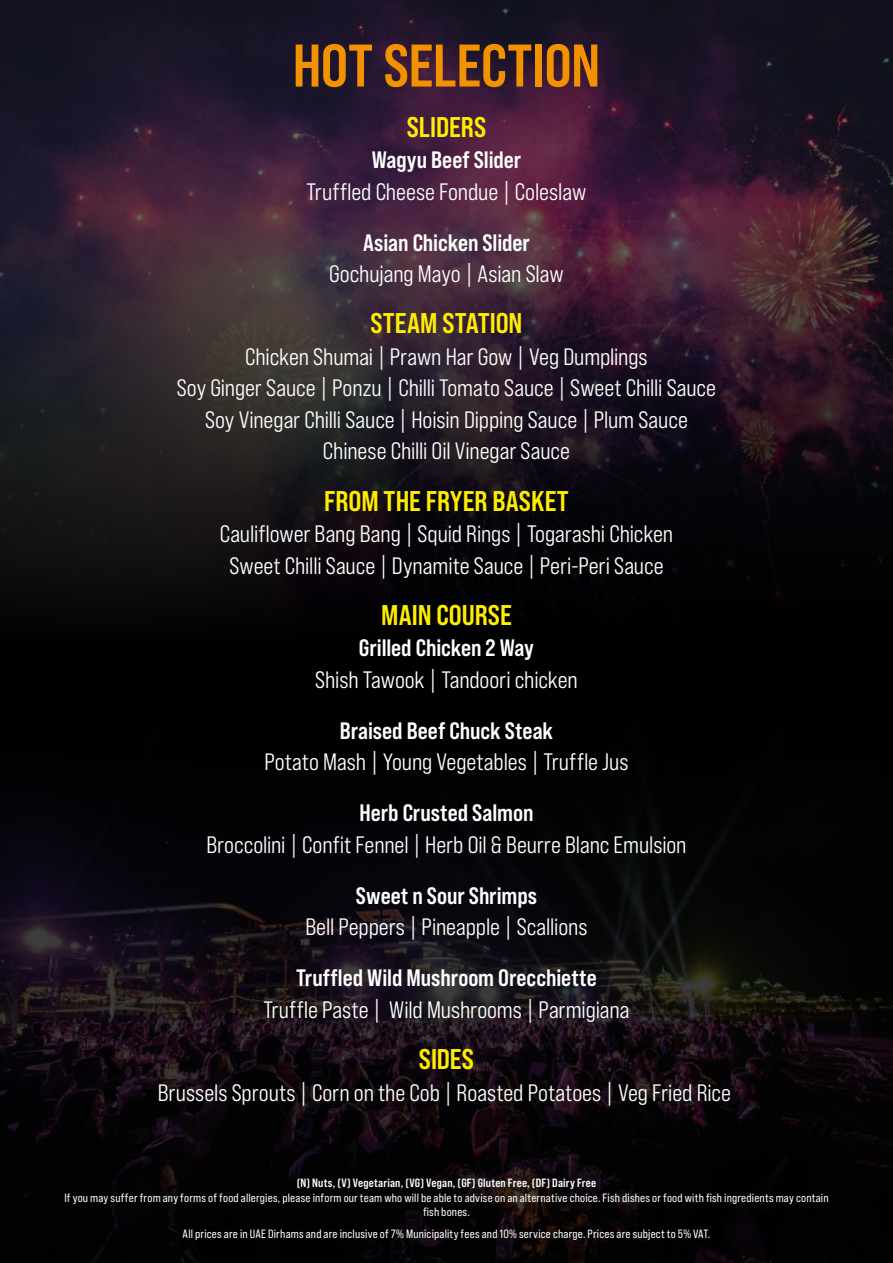
<style>
.page{position:relative;width:893px;height:1263px;background:#fff}
.page>*{position:absolute;margin:0;border:0;box-sizing:border-box;transform-origin:0 0}
.t1{font:60px "Bebas Neue Pro Sm E Bd";letter-spacing:-.005em;color:#f39200}
.t2{font:28.5px "Bebas Neue Pro Sm E Bd";color:#ffed00}
.t3{font:23.7px/31.5px "Bebas Neue Pro Sm E Md";letter-spacing:-.005em;color:#fff;text-align:center}
.t4{font:23.7px "Bebas Neue Pro Sm E Bd";letter-spacing:-.005em;color:#fff}
.t5{font:12px/14.4px "Bebas Neue Pro Sm E Rg";letter-spacing:.015em;color:#fff;text-align:center}
.t6{font:12px "Bebas Neue Pro Sm E Bd";letter-spacing:.015em;color:#fff}
</style>
<div class="page">
<img style="left:0;top:870px;width:893px;height:393px">
<div style="left:0;top:657px;width:893px;height:213px;background:#020102"></div>
<img style="left:0;top:0;width:893px;height:131px">
<svg style="left:0;top:131px;width:893px;height:526px;background:#241721"></svg>
<h1 class="t1" style="left:293px;top:30px;width:309px">HOT SELECTION</h1>
<p class="t2" style="left:407px;top:110px;width:81px">SLIDERS</p>
<p class="t4" style="left:372px;top:146px;width:151px">Wagyu Beef Slider</p>
<p class="t3" style="left:307px;top:176px;width:281px">Truffled Cheese Fondue | Coleslaw</p>
<p class="t4" style="left:363px;top:229px;width:168px">Asian Chicken Slider</p>
<p class="t3" style="left:329px;top:258px;width:236px">Gochujang Mayo | Asian Slaw</p>
<p class="t2" style="left:370px;top:307px;width:154px">STEAM STATION</p>
<p class="t3" style="left:177px;top:341px;width:541px">Chicken Shumai | Prawn Har Gow | Veg Dumplings<br>Soy Ginger Sauce | Ponzu | Chilli Tomato Sauce | Sweet Chilli Sauce Soy Vinegar Chilli Sauce | Hoisin Dipping Sauce | Plum Sauce Chinese Chilli Oil Vinegar Sauce</p>
<p class="t2" style="left:324px;top:484px;width:246px">FROM THE FRYER BASKET</p>
<p class="t3" style="left:220px;top:518px;width:455px">Cauliflower Bang Bang | Squid Rings | Togarashi Chicken<br>Sweet Chilli Sauce | Dynamite Sauce | Peri-Peri Sauce</p>
<p class="t2" style="left:381px;top:598px;width:132px">MAIN COURSE</p>
<p class="t4" style="left:359px;top:634px;width:177px">Grilled Chicken 2 Way</p>
<p class="t3" style="left:315px;top:663px;width:264px">Shish Tawook | Tandoori chicken</p>
<p class="t4" style="left:340px;top:716px;width:215px">Braised Beef Chuck Steak</p>
<p class="t3" style="left:264px;top:746px;width:366px">Potato Mash | Young Vegetables | Truffle Jus</p>
<p class="t4" style="left:359px;top:799px;width:175px">Herb Crusted Salmon</p>
<p class="t3" style="left:206px;top:828px;width:482px">Broccolini | Confit Fennel | Herb Oil &amp; Beurre Blanc Emulsion</p>
<p class="t4" style="left:356px;top:881px;width:183px">Sweet n Sour Shrimps</p>
<p class="t3" style="left:305px;top:911px;width:284px">Bell Peppers | Pineapple | Scallions</p>
<p class="t4" style="left:296px;top:964px;width:302px">Truffled Wild Mushroom Orecchiette</p>
<p class="t3" style="left:263px;top:993px;width:368px">Truffle Paste | Wild Mushrooms | Parmigiana</p>
<p class="t2" style="left:419px;top:1042px;width:57px">SIDES</p>
<p class="t3" style="left:158px;top:1076px;width:575px">Brussels Sprouts | Corn on the Cob | Roasted Potatoes | Veg Fried Rice</p>
<p class="t6" style="left:297px;top:1176px;width:301px">(N) Nuts, (V) Vegetarian, (VG) Vegan, (GF) Gluten Free, (DF) Dairy Free</p>
<p class="t5" style="left:64px;top:1190px;width:766px">If you may suffer from any forms of food allergies, please inform our team who will be able to advise on an alternative choice. Fish dishes or food with fish ingredients may contain fish bones.</p>
<p class="t5" style="left:183px;top:1226px;width:529px">All prices are in UAE Dirhams and are inclusive of 7% Municipality fees and 10% service charge. Prices are subject to 5% VAT.</p>
</div>
